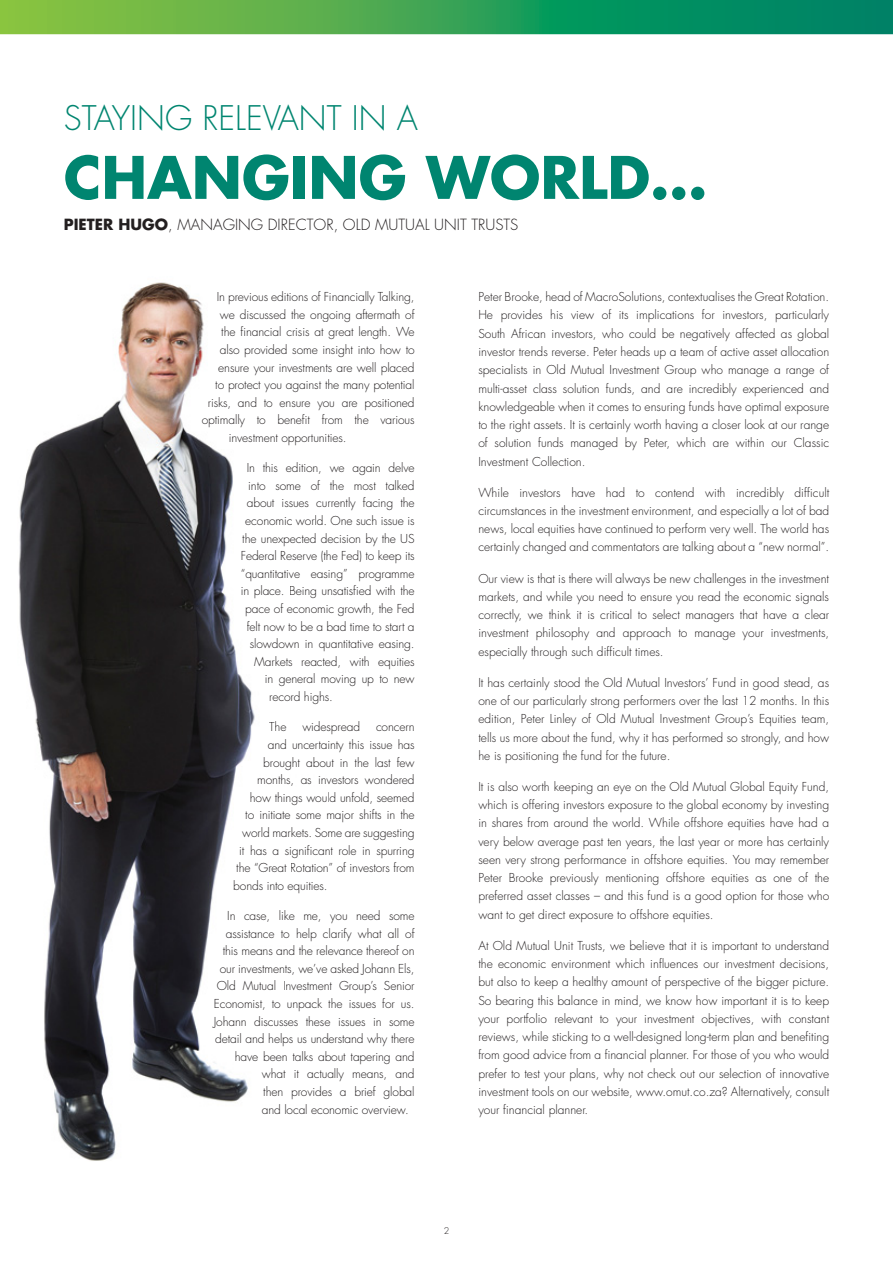
<style>
.page{position:relative;width:893px;height:1263px;background:#fff}
.page>*{position:absolute;margin:0;border:0;box-sizing:border-box;transform-origin:0 0}
.t1{font:700 57px "Futura Std";color:#008570}
.t2{font:300 33px "Futura Std";color:#008570}
.t3{font:300 15px "Futura Std";color:#231f20}
.t4{font:300 12px/18.3px "Futura Std";letter-spacing:-.01em;color:#231f20;text-align:justify}
.t5{font:300 9px "Futura Std";color:#231f20}
.s1{font-weight:700}
</style>
<div class="page">
<svg style="left:0;top:0;width:893px;height:34px;background:#38a254"></svg>
<img style="left:18px;top:282px;width:237px;height:879px">
<img style="left:220px;top:291px;width:35px;height:13px">
<img style="left:220px;top:309px;width:35px;height:13px">
<img style="left:222px;top:326px;width:33px;height:13px">
<img style="left:220px;top:344px;width:35px;height:13px">
<img style="left:219px;top:362px;width:36px;height:13px">
<img style="left:216px;top:379px;width:39px;height:13px">
<img style="left:209px;top:397px;width:46px;height:13px">
<img style="left:202px;top:414px;width:53px;height:14px">
<img style="left:230px;top:434px;width:25px;height:11px">
<img style="left:250px;top:462px;width:5px;height:13px">
<img style="left:249px;top:480px;width:6px;height:10px">
<img style="left:247px;top:497px;width:8px;height:14px">
<img style="left:246px;top:515px;width:9px;height:10px">
<img style="left:243px;top:533px;width:12px;height:13px">
<img style="left:242px;top:550px;width:13px;height:10px">
<img style="left:242px;top:569px;width:13px;height:12px">
<img style="left:242px;top:585px;width:13px;height:14px">
<img style="left:246px;top:603px;width:9px;height:13px">
<img style="left:247px;top:621px;width:8px;height:10px">
<img style="left:250px;top:638px;width:5px;height:13px">
<img style="left:254px;top:656px;width:1px;height:13px">
<img style="left:251px;top:792px;width:4px;height:13px">
<img style="left:246px;top:809px;width:9px;height:13px">
<img style="left:242px;top:827px;width:13px;height:13px">
<img style="left:240px;top:844px;width:15px;height:14px">
<img style="left:237px;top:862px;width:18px;height:10px">
<img style="left:234px;top:880px;width:21px;height:13px">
<img style="left:231px;top:910px;width:24px;height:13px">
<img style="left:226px;top:928px;width:29px;height:13px">
<img style="left:223px;top:945px;width:32px;height:10px">
<img style="left:220px;top:963px;width:35px;height:12px">
<img style="left:217px;top:980px;width:38px;height:11px">
<svg style="left:215px;top:999px;width:4px;height:9px"></svg>
<img style="left:220px;top:998px;width:35px;height:13px">
<img style="left:212px;top:1016px;width:43px;height:11px">
<img style="left:216px;top:1033px;width:39px;height:13px">
<img style="left:236px;top:1051px;width:19px;height:13px">
<h2 class="t2" style="left:64px;top:103px;width:356px">STAYING RELEVANT IN A</h2>
<h1 class="t1" style="left:64px;top:151px;width:645px">CHANGING WORLD…</h1>
<p class="t3" style="left:64px;top:217px;width:456px"><span class="s1">PIETER HUGO</span>, MANAGING DIRECTOR, OLD MUTUAL UNIT TRUSTS</p>
<p class="t4" style="left:217px;top:288px;width:199px">In previous editions of Financially Talking,</p>
<p class="t4" style="left:220px;top:306px;width:196px">we discussed the ongoing aftermath of</p>
<p class="t4" style="left:221px;top:324px;width:195px">the financial crisis at great length. We</p>
<p class="t4" style="left:220px;top:341px;width:196px">also provided some insight into how to</p>
<p class="t4" style="left:218px;top:359px;width:198px">ensure your investments are well placed</p>
<p class="t4" style="left:215px;top:376px;width:201px">to protect you against the many potential</p>
<p class="t4" style="left:208px;top:394px;width:208px">risks, and to ensure you are positioned</p>
<p class="t4" style="left:202px;top:412px;width:214px">optimally to benefit from the various</p>
<p class="t4" style="left:229px;top:429px;width:119px">investment opportunities.</p>
<p class="t4" style="left:330px;top:460px;width:86px">we again delve</p>
<p class="t4" style="left:330px;top:477px;width:86px">the most talked</p>
<p class="t4" style="left:247px;top:495px;width:169px">about issues currently facing the</p>
<p class="t4" style="left:245px;top:512px;width:171px">economic world. One such issue is</p>
<p class="t4" style="left:242px;top:530px;width:174px">the unexpected decision by the US</p>
<p class="t4" style="left:241px;top:548px;width:175px">Federal Reserve (the Fed) to keep its</p>
<p class="t4" style="left:241px;top:565px;width:175px">“quantitative easing” programme</p>
<p class="t4" style="left:241px;top:583px;width:175px">in place. Being unsatisfied with the</p>
<p class="t4" style="left:245px;top:600px;width:171px">pace of economic growth, the Fed</p>
<p class="t4" style="left:247px;top:618px;width:169px">felt now to be a bad time to start a</p>
<p class="t4" style="left:250px;top:636px;width:166px">slowdown in quantitative easing.</p>
<p class="t4" style="left:254px;top:653px;width:162px">Markets reacted, with equities</p>
<p class="t4" style="left:265px;top:671px;width:151px">in general moving up to new</p>
<p class="t4" style="left:269px;top:688px;width:65px">record highs.</p>
<p class="t4" style="left:302px;top:719px;width:59px">widespread</p>
<p class="t4" style="left:247px;top:460px;width:77px;line-height:17.5px">In this edition, into some of</p>
<p class="t4" style="left:269px;top:719px;width:19px">The</p>
<p class="t4" style="left:236px;top:719px;width:180px;line-height:17.5px;text-align:right">concern<br>and uncertainty this issue has brought about in the last few months, as investors wondered how things would unfold, seemed<br>to initiate some major shifts in the world markets. Some are suggesting it has a significant role in spurring the “Great Rotation” of investors from</p>
<p class="t4" style="left:330px;top:907px;width:86px">you need some</p>
<p class="t4" style="left:226px;top:925px;width:190px">assistance to help clarify what all of</p>
<p class="t4" style="left:223px;top:942px;width:193px">this means and the relevance thereof on</p>
<p class="t4" style="left:220px;top:960px;width:196px">our investments, we’ve asked Johann Els,</p>
<p class="t4" style="left:217px;top:978px;width:199px">Old Mutual Investment Group’s Senior</p>
<p class="t4" style="left:328px;top:995px;width:88px">the issues for us.</p>
<p class="t4" style="left:338px;top:1013px;width:78px">issues in some</p>
<p class="t4" style="left:215px;top:1030px;width:201px">detail and helps us understand why there</p>
<p class="t4" style="left:235px;top:1048px;width:181px">have been talks about tapering and</p>
<p class="t4" style="left:262px;top:1066px;width:154px">what it actually means, and</p>
<p class="t4" style="left:263px;top:1083px;width:153px">then provides a brief global</p>
<p class="t4" style="left:262px;top:1101px;width:148px">and local economic overview.</p>
<p class="t4" style="left:233px;top:877px;width:96px">bonds into equities.</p>
<p class="t4" style="left:227px;top:907px;width:96px">In case, like me,</p>
<p class="t4" style="left:214px;top:996px;width:118px;line-height:17.5px">Economist, to unpack<br>Johann discusses these</p>
<p class="t4" style="left:478px;top:288px;width:352px">Peter Brooke, head of MacroSolutions, contextualises the Great Rotation.<br>He provides his view of its implications for investors, particularly South African investors, who could be negatively affected as global investor trends reverse. Peter heads up a team of active asset allocation specialists in Old Mutual Investment Group who manage a range of multi-asset class solution funds, and are incredibly experienced and knowledgeable when it comes to ensuring funds have optimal exposure to the right assets. It is certainly worth having a closer look at our range of solution funds managed by Peter, which are within our Classic Investment Collection.</p>
<p class="t4" style="left:478px;top:484px;width:352px">While investors have had to contend with incredibly difficult circumstances in the investment environment, and especially a lot of bad news, local equities have continued to perform very well. The world has certainly changed and commentators are talking about a “new normal”.</p>
<p class="t4" style="left:478px;top:570px;width:352px">Our view is that is there will always be new challenges in the investment markets, and while you need to ensure you read the economic signals correctly, we think it is critical to select managers that have a clear investment philosophy and approach to manage your investments, especially through such difficult times.</p>
<p class="t4" style="left:478px;top:674px;width:352px">It has certainly stood the Old Mutual Investors’ Fund in good stead, as one of our particularly strong performers over the last 12 months. In this edition, Peter Linley of Old Mutual Investment Group’s Equities team, tells us more about the fund, why it has performed so strongly, and how he is positioning the fund for the future.</p>
<p class="t4" style="left:478px;top:778px;width:352px">It is also worth keeping an eye on the Old Mutual Global Equity Fund, which is offering investors exposure to the global economy by investing in shares from around the world. While offshore equities have had a very below average past ten years, the last year or more has certainly seen very strong performance in offshore equities. You may remember Peter Brooke previously mentioning offshore equities as one of the preferred asset classes – and this fund is a good option for those who want to get direct exposure to offshore equities.</p>
<p class="t4" style="left:478px;top:937px;width:352px">At Old Mutual Unit Trusts, we believe that it is important to understand the economic environment which influences our investment decisions, but also to keep a healthy amount of perspective of the bigger picture.<br>So bearing this balance in mind, we know how important it is to keep your portfolio relevant to your investment objectives, with constant reviews, while sticking to a well-designed long-term plan and benefiting from good advice from a financial planner. For those of you who would prefer to test your plans, why not check out our selection of innovative investment tools on our website, www.omut.co.za? Alternatively, consult your financial planner.</p>
<p class="t5" style="left:444px;top:1226px;width:7px">2</p>
</div>
